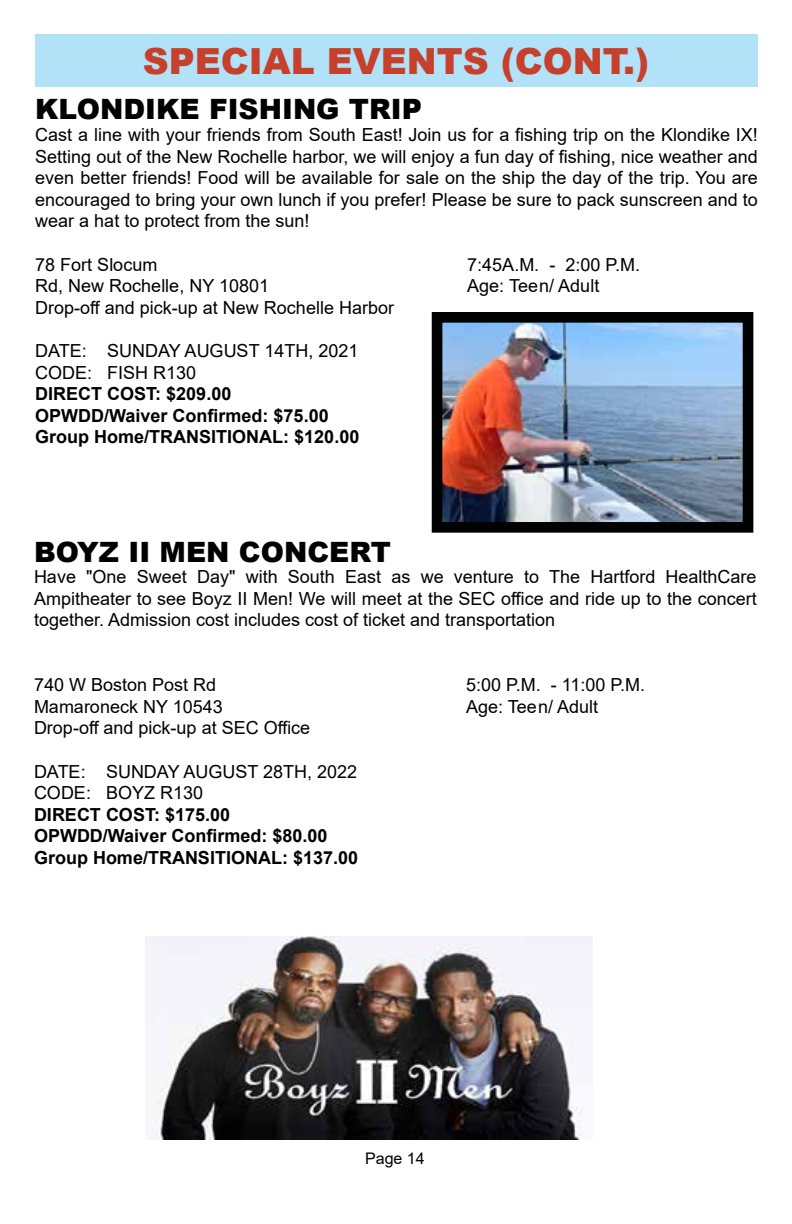
<style>
.page{position:relative;width:792px;height:1224px;background:#fff}
.page>*{position:absolute;margin:0;border:0;box-sizing:border-box;transform-origin:0 0}
.t1{font:900 36px "Arial";color:#c6402c}
.t2{font:900 28px "Arial";color:#000}
.t3{font:18px/21.6px "Arial";color:#000;text-align:justify}
.t4{font:700 18px/21.6px "Arial";color:#000}
.t5{font:16px "Arial";color:#000}
</style>
<div class="page">
<div style="left:35px;top:34px;width:722px;height:52px;background:#b1e2f7"></div>
<img style="left:146px;top:936px;width:447px;height:203px">
<img style="left:444px;top:324px;width:297px;height:197px">
<div style="left:432px;top:312px;width:321px;height:221px;border:11px solid #000101"></div>
<h1 class="t1" style="left:143px;top:35px;width:508px">SPECIAL EVENTS (CONT.)</h1>
<h2 class="t2" style="left:35px;top:89px;width:388px">KLONDIKE FISHING TRIP</h2>
<p class="t3" style="left:35px;top:124px;width:724px">Cast a line with your friends from South East! Join us for a fishing trip on the Klondike IX!<br>Setting out of the New Rochelle harbor, we will enjoy a fun day of fishing, nice weather and even better friends! Food will be available for sale on the ship the day of the trip. You are encouraged to bring your own lunch if you prefer! Please be sure to pack sunscreen and to wear a hat to protect from the sun!</p>
<p class="t3" style="left:35px;top:253px;width:124px">78 Fort Slocum</p>
<p class="t3" style="left:467px;top:253px;width:174px">7:45A.M. - 2:00 P.M.</p>
<p class="t3" style="left:35px;top:275px;width:235px">Rd, New Rochelle, NY 10801</p>
<p class="t3" style="left:467px;top:275px;width:134px">Age: Teen/ Adult</p>
<p class="t3" style="left:35px;top:297px;width:360px">Drop-off and pick-up at New Rochelle Harbor</p>
<p class="t3" style="left:35px;top:340px;width:325px">DATE: SUNDAY AUGUST 14TH, 2021<br>CODE: FISH R130</p>
<p class="t4" style="left:35px;top:383px;width:326px">DIRECT COST: $209.00<br>OPWDD/Waiver Confirmed: $75.00<br>Group Home/TRANSITIONAL: $120.00</p>
<h2 class="t2" style="left:34px;top:531px;width:359px">BOYZ II MEN CONCERT</h2>
<p class="t3" style="left:34px;top:566px;width:724px">Have "One Sweet Day" with South East as we venture to The Hartford HealthCare Ampitheater to see Boyz II Men! We will meet at the SEC office and ride up to the concert together. Admission cost includes cost of ticket and transportation</p>
<p class="t3" style="left:34px;top:674px;width:184px">740 W Boston Post Rd</p>
<p class="t3" style="left:466px;top:674px;width:181px">5:00 P.M. - 11:00 P.M.</p>
<p class="t3" style="left:34px;top:696px;width:190px">Mamaroneck NY 10543</p>
<p class="t3" style="left:466px;top:696px;width:134px">Age: Teen/ Adult</p>
<p class="t3" style="left:34px;top:717px;width:278px">Drop-off and pick-up at SEC Office</p>
<p class="t3" style="left:34px;top:760px;width:325px">DATE: SUNDAY AUGUST 28TH, 2022<br>CODE: BOYZ R130</p>
<p class="t4" style="left:34px;top:804px;width:326px">DIRECT COST: $175.00<br>OPWDD/Waiver Confirmed: $80.00<br>Group Home/TRANSITIONAL: $137.00</p>
<p class="t5" style="left:365px;top:1147px;width:61px">Page 14</p>
</div>
